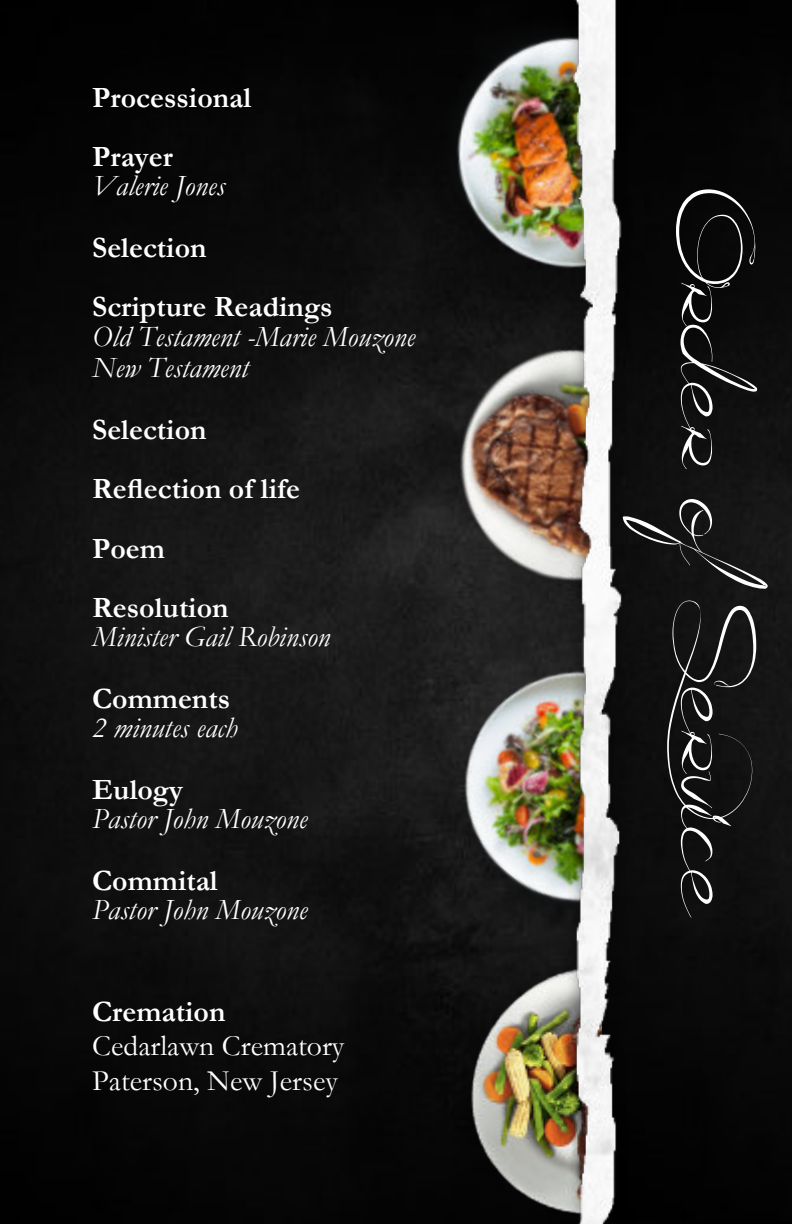
<style>
.page{position:relative;width:792px;height:1224px;background:#fff}
.page>*{position:absolute;margin:0;border:0;box-sizing:border-box;transform-origin:0 0}
.t1{font:italic 166.8px "Ailet Fines Herbes";color:#fff;scale:1.26 1}
.t2{font:italic 29.6px/31.6px "Garamond";color:#fff}
.t3{font:700 29.6px/59.4px "Garamond";color:#fff}
.t4{font:29.6px/34.6px "Garamond";color:#fff}
</style>
<div class="page">
<img style="left:0;top:0;width:792px;height:1224px">
<img style="left:743px;top:0;width:49px;height:1221px">
<img style="left:223px;top:0;width:520px;height:1224px">
<p class="t3" style="left:92px;top:71px;width:161px">Processional<br>Prayer</p>
<p class="t2" style="left:92px;top:174px;width:134px">Valerie Jones</p>
<p class="t3" style="left:92px;top:221px;width:242px">Selection<br>Scripture Readings</p>
<p class="t2" style="left:92px;top:324px;width:324px">Old Testament -Marie Mouzone<br>New Testament</p>
<p class="t3" style="left:92px;top:404px;width:209px">Selection<br>Reflection of life<br>Poem<br>Resolution</p>
<p class="t2" style="left:92px;top:625px;width:240px">Minister Gail Robinson</p>
<p class="t3" style="left:92px;top:673px;width:139px">Comments</p>
<p class="t2" style="left:92px;top:716px;width:147px">2 minutes each</p>
<p class="t3" style="left:92px;top:764px;width:92px">Eulogy</p>
<p class="t2" style="left:92px;top:807px;width:217px">Pastor John Mouzone</p>
<p class="t3" style="left:92px;top:855px;width:127px">Commital</p>
<p class="t2" style="left:92px;top:898px;width:217px">Pastor John Mouzone</p>
<p class="t3" style="left:92px;top:985px;width:135px">Cremation</p>
<p class="t4" style="left:92px;top:1032px;width:254px">Cedarlawn Crematory<br>Paterson, New Jersey</p>
<h1 class="t1" style="left:806px;top:175px;width:592px;rotate:90deg">Order of Service</h1>
</div>
